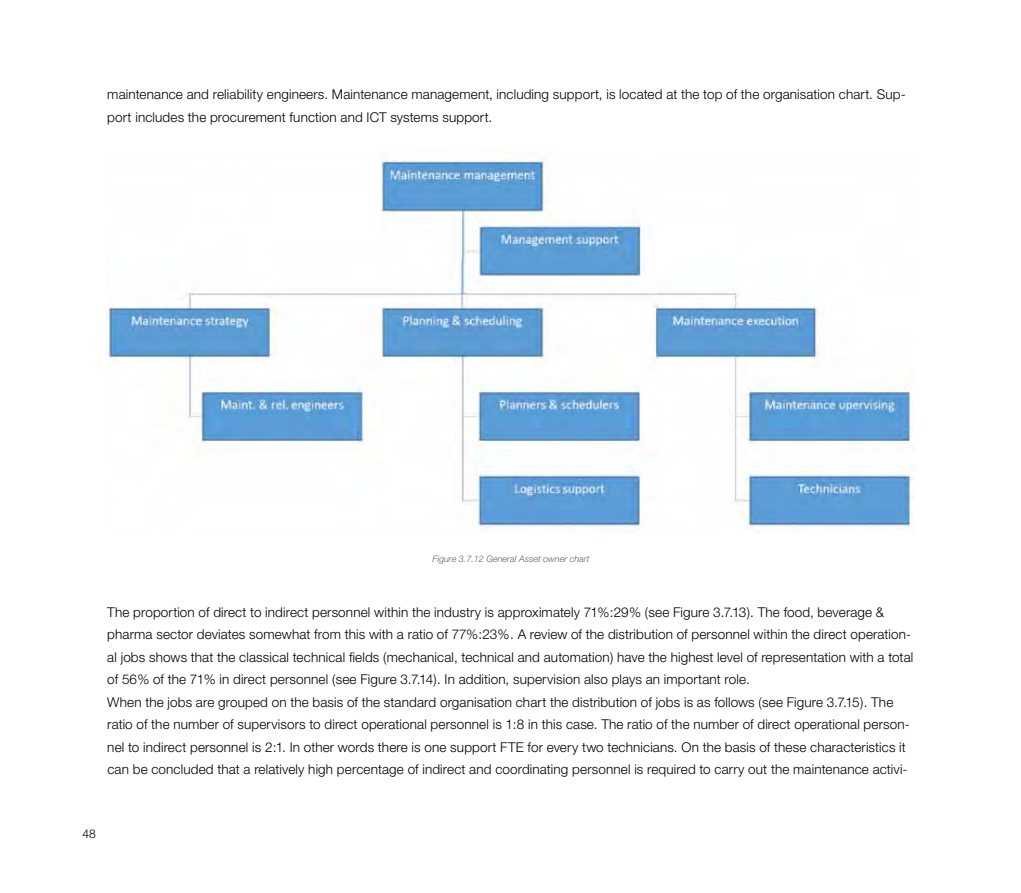
<style>
.page{position:relative;width:1021px;height:893px;background:#fff}
.page>*{position:absolute;margin:0;border:0;box-sizing:border-box;transform-origin:0 0}
.t1{font:300 13.5px/22.5px "Helvetica Neue";letter-spacing:.01em;color:#000}
.t2{font:300 12px "Helvetica Neue";color:#000}
.t3{font:italic 300 9px "Helvetica Neue";color:#646363}
</style>
<div class="page">
<img style="left:106px;top:151px;width:808px;height:382px">
<p class="t1" style="left:107px;top:83px;width:800px">maintenance and reliability engineers. Maintenance management, including support, is located at the top of the organisation chart. Sup&shy;port includes the procurement function and ICT systems support.</p>
<p class="t3" style="left:432px;top:553px;width:158px">Figure 3.7.12 General Asset owner chart</p>
<p class="t1" style="left:107px;top:600px;width:807px">The proportion of direct to indirect personnel within the industry is approximately 71%:29% (see Figure 3.7.13). The food, beverage &amp; pharma sector deviates somewhat from this with a ratio of 77%:23%. A review of the distribution of personnel within the direct operation&shy;al jobs shows that the classical technical fields (mechanical, technical and automation) have the highest level of representation with a total of 56% of the 71% in direct personnel (see Figure 3.7.14). In addition, supervision also plays an important role.<br>When the jobs are grouped on the basis of the standard organisation chart the distribution of jobs is as follows (see Figure 3.7.15). The ratio of the number of supervisors to direct operational personnel is 1:8 in this case. The ratio of the number of direct operational person&shy;nel to indirect personnel is 2:1. In other words there is one support FTE for every two technicians. On the basis of these characteristics it can be concluded that a relatively high percentage of indirect and coordinating personnel is required to carry out the maintenance activi-</p>
<p class="t2" style="left:82px;top:826px;width:15px">48</p>
</div>
